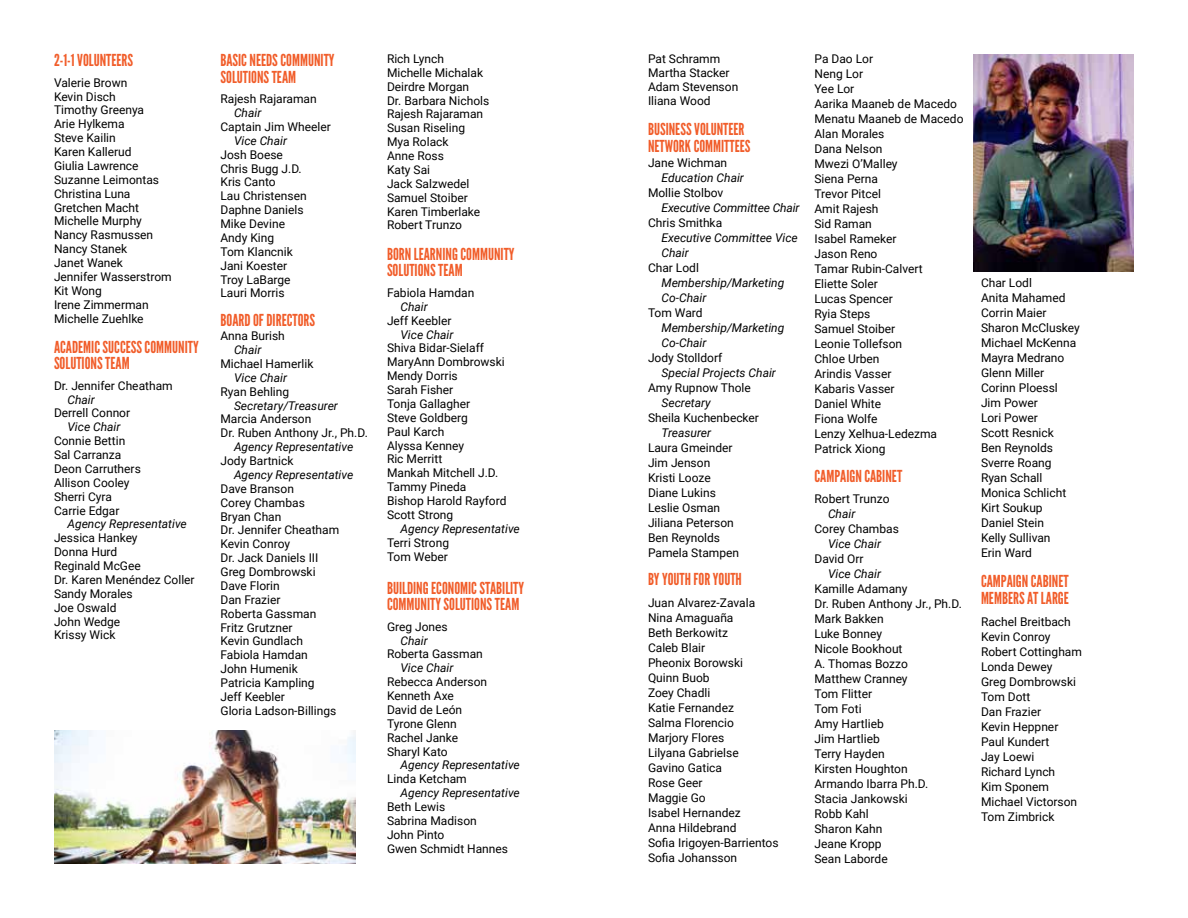
<style>
.page{position:relative;width:1188px;height:918px;background:#fff}
.page>*{position:absolute;margin:0;border:0;box-sizing:border-box;transform-origin:0 0}
.t1{font:16.5px/16.5px "League Gothic";color:#f15d2a}
.t2{font:12px/15px "Roboto";color:#000}
.t3{font:italic 12px/15px "Roboto";color:#000}
</style>
<div class="page">
<img style="left:54px;top:730px;width:301px;height:134px">
<img style="left:974px;top:54px;width:160px;height:218px">
<h1 class="t1" style="left:54px;top:52px;width:81px">2-1-1 VOLUNTEERS</h1>
<p class="t2" style="left:54px;top:75px;width:119px;line-height:13.8px">Valerie Brown<br>Kevin Disch<br>Timothy Greenya<br>Arie Hylkema<br>Steve Kailin<br>Karen Kallerud<br>Giulia Lawrence<br>Suzanne Leimontas<br>Christina Luna<br>Gretchen Macht<br>Michelle Murphy<br>Nancy Rasmussen<br>Nancy Stanek<br>Janet Wanek<br>Jennifer Wasserstrom<br>Kit Wong<br>Irene Zimmerman<br>Michelle Zuehlke</p>
<h1 class="t1" style="left:54px;top:339px;width:146px">ACADEMIC SUCCESS COMMUNITY<br>SOLUTIONS TEAM</h1>
<p class="t2" style="left:54px;top:378px;width:120px">Dr. Jennifer Cheatham</p>
<p class="t3" style="left:68px;top:391px;width:29px">Chair</p>
<p class="t2" style="left:54px;top:405px;width:78px">Derrell Connor</p>
<p class="t3" style="left:68px;top:419px;width:55px">Vice Chair</p>
<p class="t2" style="left:54px;top:434px;width:88px;line-height:13.8px">Connie Bettin<br>Sal Carranza<br>Deon Carruthers<br>Allison Cooley<br>Sherri Cyra<br>Carrie Edgar</p>
<p class="t3" style="left:68px;top:516px;width:121px">Agency Representative</p>
<p class="t2" style="left:54px;top:531px;width:142px;line-height:13.8px">Jessica Hankey<br>Donna Hurd<br>Reginald McGee<br>Dr. Karen Menéndez Coller<br>Sandy Morales<br>Joe Oswald<br>John Wedge<br>Krissy Wick</p>
<h1 class="t1" style="left:220px;top:52px;width:116px">BASIC NEEDS COMMUNITY<br>SOLUTIONS TEAM</h1>
<p class="t2" style="left:220px;top:91px;width:98px">Rajesh Rajaraman</p>
<p class="t3" style="left:234px;top:105px;width:29px">Chair</p>
<p class="t2" style="left:220px;top:119px;width:112px">Captain Jim Wheeler</p>
<p class="t3" style="left:234px;top:133px;width:55px">Vice Chair</p>
<p class="t2" style="left:220px;top:147px;width:88px;line-height:13.8px">Josh Boese<br>Chris Bugg J.D.<br>Kris Canto<br>Lau Christensen<br>Daphne Daniels<br>Mike Devine<br>Andy King<br>Tom Klancnik<br>Jani Koester<br>Troy LaBarge<br>Lauri Morris</p>
<h1 class="t1" style="left:220px;top:312px;width:96px">BOARD OF DIRECTORS</h1>
<p class="t2" style="left:220px;top:328px;width:66px">Anna Burish</p>
<p class="t3" style="left:234px;top:342px;width:29px">Chair</p>
<p class="t2" style="left:220px;top:356px;width:94px">Michael Hamerlik</p>
<p class="t3" style="left:234px;top:370px;width:55px">Vice Chair</p>
<p class="t2" style="left:220px;top:384px;width:70px">Ryan Behling</p>
<p class="t3" style="left:234px;top:397px;width:105px">Secretary/Treasurer</p>
<p class="t2" style="left:220px;top:412px;width:149px;line-height:13.8px">Marcia Anderson<br>Dr. Ruben Anthony Jr., Ph.D.</p>
<p class="t3" style="left:234px;top:439px;width:121px">Agency Representative</p>
<p class="t2" style="left:220px;top:453px;width:75px">Jody Bartnick</p>
<p class="t3" style="left:234px;top:467px;width:121px">Agency Representative</p>
<p class="t2" style="left:220px;top:481px;width:120px;line-height:13.8px">Dave Branson<br>Corey Chambas<br>Bryan Chan<br>Dr. Jennifer Cheatham<br>Kevin Conroy<br>Dr. Jack Daniels III<br>Greg Dombrowski<br>Dave Florin<br>Dan Frazier<br>Roberta Gassman<br>Fritz Grutzner<br>Kevin Gundlach<br>Fabiola Hamdan<br>John Humenik<br>Patricia Kampling<br>Jeff Keebler<br>Gloria Ladson-Billings</p>
<p class="t2" style="left:387px;top:51px;width:104px;line-height:13.8px">Rich Lynch<br>Michelle Michalak<br>Deirdre Morgan<br>Dr. Barbara Nichols<br>Rajesh Rajaraman<br>Susan Riseling<br>Mya Rolack<br>Anne Ross<br>Katy Sai<br>Jack Salzwedel<br>Samuel Stoiber<br>Karen Timberlake<br>Robert Trunzo</p>
<h1 class="t1" style="left:387px;top:246px;width:129px">BORN LEARNING COMMUNITY<br>SOLUTIONS TEAM</h1>
<p class="t2" style="left:387px;top:285px;width:89px">Fabiola Hamdan</p>
<p class="t3" style="left:400px;top:299px;width:29px">Chair</p>
<p class="t2" style="left:387px;top:313px;width:66px">Jeff Keebler</p>
<p class="t3" style="left:400px;top:326px;width:55px">Vice Chair</p>
<p class="t2" style="left:387px;top:341px;width:121px;line-height:13.8px">Shiva Bidar-Sielaff<br>MaryAnn Dombrowski<br>Mendy Dorris<br>Sarah Fisher<br>Tonja Gallagher<br>Steve Goldberg<br>Paul Karch<br>Alyssa Kenney<br>Ric Merritt<br>Mankah Mitchell J.D.<br>Tammy Pineda<br>Bishop Harold Rayford<br>Scott Strong</p>
<p class="t3" style="left:400px;top:521px;width:121px">Agency Representative</p>
<p class="t2" style="left:387px;top:535px;width:64px;line-height:13.8px">Terri Strong<br>Tom Weber</p>
<h1 class="t1" style="left:387px;top:580px;width:139px">BUILDING ECONOMIC STABILITY<br>COMMUNITY SOLUTIONS TEAM</h1>
<p class="t2" style="left:387px;top:619px;width:62px">Greg Jones</p>
<p class="t3" style="left:400px;top:632px;width:29px">Chair</p>
<p class="t2" style="left:387px;top:646px;width:97px">Roberta Gassman</p>
<p class="t3" style="left:400px;top:660px;width:55px">Vice Chair</p>
<p class="t2" style="left:387px;top:675px;width:102px;line-height:13.8px">Rebecca Anderson<br>Kenneth Axe<br>David de León<br>Tyrone Glenn<br>Rachel Janke<br>Sharyl Kato</p>
<p class="t3" style="left:400px;top:757px;width:121px">Agency Representative</p>
<p class="t2" style="left:387px;top:771px;width:81px">Linda Ketcham</p>
<p class="t3" style="left:400px;top:785px;width:121px">Agency Representative</p>
<p class="t2" style="left:387px;top:799px;width:123px;line-height:13.8px">Beth Lewis<br>Sabrina Madison<br>John Pinto<br>Gwen Schmidt Hannes</p>
<p class="t2" style="left:648px;top:51px;width:92px;line-height:13.8px">Pat Schramm<br>Martha Stacker<br>Adam Stevenson<br>Iliana Wood</p>
<h1 class="t1" style="left:648px;top:121px;width:104px">BUSINESS VOLUNTEER<br>NETWORK COMMITTEES</h1>
<p class="t2" style="left:648px;top:154px;width:81px">Jane Wichman</p>
<p class="t3" style="left:662px;top:169px;width:84px">Education Chair</p>
<p class="t2" style="left:648px;top:184px;width:77px">Mollie Stolbov</p>
<p class="t3" style="left:662px;top:199px;width:140px">Executive Committee Chair</p>
<p class="t2" style="left:648px;top:214px;width:76px">Chris Smithka</p>
<p class="t3" style="left:662px;top:229px;width:138px">Executive Committee Vice<br>Chair</p>
<p class="t2" style="left:648px;top:259px;width:52px">Char Lodl</p>
<p class="t3" style="left:662px;top:274px;width:124px">Membership/Marketing<br>Co-Chair</p>
<p class="t2" style="left:648px;top:304px;width:56px">Tom Ward</p>
<p class="t3" style="left:662px;top:319px;width:124px">Membership/Marketing<br>Co-Chair</p>
<p class="t2" style="left:648px;top:349px;width:76px">Jody Stolldorf</p>
<p class="t3" style="left:662px;top:364px;width:116px">Special Projects Chair</p>
<p class="t2" style="left:648px;top:379px;width:104px">Amy Rupnow Thole</p>
<p class="t3" style="left:662px;top:394px;width:51px">Secretary</p>
<p class="t2" style="left:648px;top:409px;width:113px">Sheila Kuchenbecker</p>
<p class="t3" style="left:662px;top:424px;width:51px">Treasurer</p>
<p class="t2" style="left:648px;top:439px;width:93px">Laura Gmeinder<br>Jim Jenson<br>Kristi Looze<br>Diane Lukins<br>Leslie Osman<br>Jiliana Peterson<br>Ben Reynolds<br>Pamela Stampen</p>
<h1 class="t1" style="left:648px;top:571px;width:95px">BY YOUTH FOR YOUTH</h1>
<p class="t2" style="left:648px;top:595px;width:132px">Juan Alvarez-Zavala<br>Nina Amaguaña<br>Beth Berkowitz<br>Caleb Blair<br>Pheonix Borowski<br>Quinn Buob<br>Zoey Chadli<br>Katie Fernandez<br>Salma Florencio<br>Marjory Flores<br>Lilyana Gabrielse<br>Gavino Gatica<br>Rose Geer<br>Maggie Go<br>Isabel Hernandez<br>Anna Hildebrand<br>Sofia Irigoyen-Barrientos<br>Sofia Johansson</p>
<p class="t2" style="left:814px;top:51px;width:151px">Pa Dao Lor<br>Neng Lor<br>Yee Lor<br>Aarika Maaneb de Macedo<br>Menatu Maaneb de Macedo<br>Alan Morales<br>Dana Nelson<br>Mwezi O’Malley<br>Siena Perna<br>Trevor Pitcel<br>Amit Rajesh<br>Sid Raman<br>Isabel Rameker<br>Jason Reno<br>Tamar Rubin-Calvert<br>Eliette Soler<br>Lucas Spencer<br>Ryia Steps<br>Samuel Stoiber<br>Leonie Tollefson<br>Chloe Urben<br>Arindis Vasser<br>Kabaris Vasser<br>Daniel White<br>Fiona Wolfe<br>Lenzy Xelhua-Ledezma<br>Patrick Xiong</p>
<h1 class="t1" style="left:814px;top:467px;width:89px">CAMPAIGN CABINET</h1>
<p class="t2" style="left:814px;top:491px;width:77px">Robert Trunzo</p>
<p class="t3" style="left:828px;top:506px;width:29px">Chair</p>
<p class="t2" style="left:814px;top:521px;width:86px">Corey Chambas</p>
<p class="t3" style="left:828px;top:536px;width:55px">Vice Chair</p>
<p class="t2" style="left:814px;top:551px;width:51px">David Orr</p>
<p class="t3" style="left:828px;top:566px;width:55px">Vice Chair</p>
<p class="t2" style="left:814px;top:581px;width:149px">Kamille Adamany<br>Dr. Ruben Anthony Jr., Ph.D.<br>Mark Bakken<br>Luke Bonney<br>Nicole Bookhout<br>A. Thomas Bozzo<br>Matthew Cranney<br>Tom Flitter<br>Tom Foti<br>Amy Hartlieb<br>Jim Hartlieb<br>Terry Hayden<br>Kirsten Houghton<br>Armando Ibarra Ph.D.<br>Stacia Jankowski<br>Robb Kahl<br>Sharon Kahn<br>Jeane Kropp<br>Sean Laborde</p>
<p class="t2" style="left:981px;top:275px;width:100px">Char Lodl<br>Anita Mahamed<br>Corrin Maier<br>Sharon McCluskey<br>Michael McKenna<br>Mayra Medrano<br>Glenn Miller<br>Corinn Ploessl<br>Jim Power<br>Lori Power<br>Scott Resnick<br>Ben Reynolds<br>Sverre Roang<br>Ryan Schall<br>Monica Schlicht<br>Kirt Soukup<br>Daniel Stein<br>Kelly Sullivan<br>Erin Ward</p>
<h1 class="t1" style="left:981px;top:573px;width:89px">CAMPAIGN CABINET<br>MEMBERS AT LARGE</h1>
<p class="t2" style="left:981px;top:613px;width:102px">Rachel Breitbach<br>Kevin Conroy<br>Robert Cottingham<br>Londa Dewey<br>Greg Dombrowski<br>Tom Dott<br>Dan Frazier<br>Kevin Heppner<br>Paul Kundert<br>Jay Loewi<br>Richard Lynch<br>Kim Sponem<br>Michael Victorson<br>Tom Zimbrick</p>
</div>
